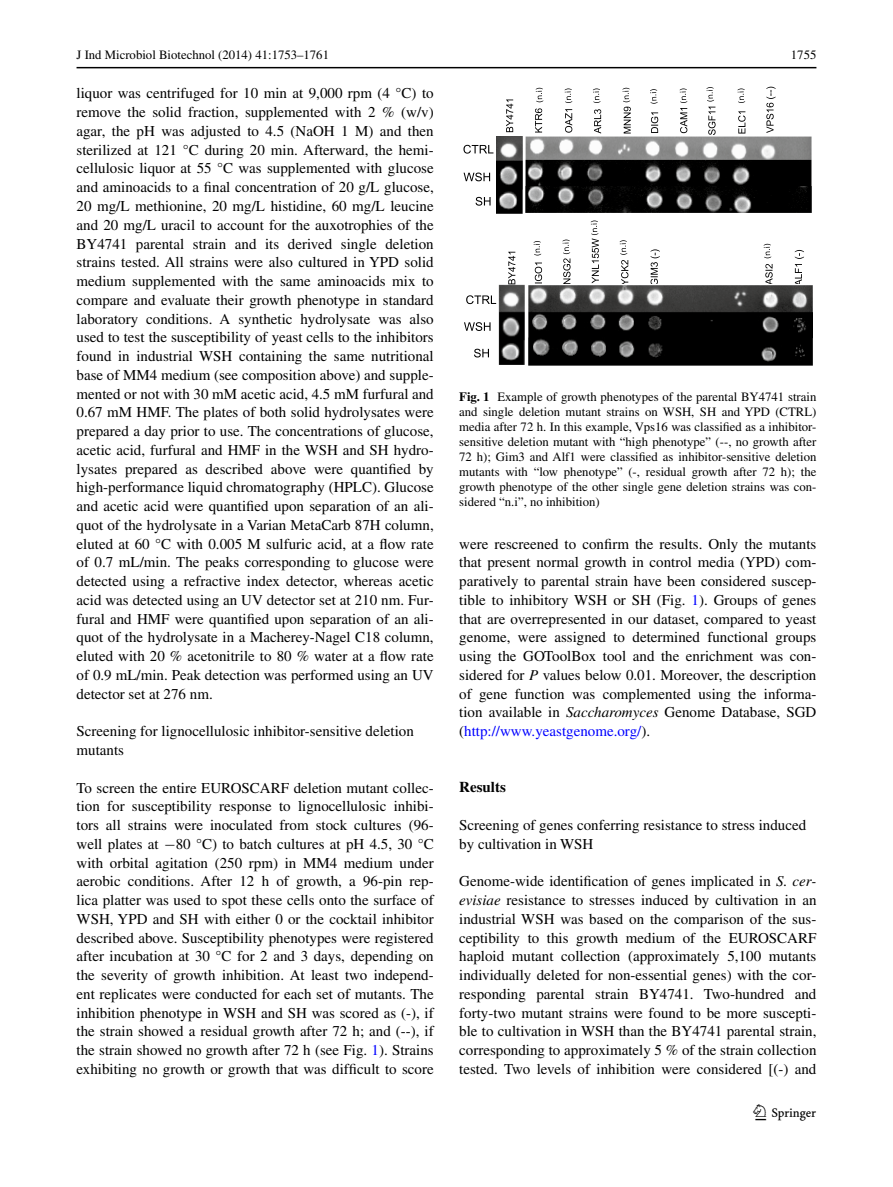
<style>
.page{position:relative;width:893px;height:1187px;background:#fff}
.page>*{position:absolute;margin:0;border:0;box-sizing:border-box;transform-origin:0 0}
.t1{font:22.5px "Springnew";color:#000}
.t2{font:15px/18.8px "Times";color:#000;text-align:justify}
.t3{font:700 15px "Times";color:#000}
.t4{font:12.75px/15px "Times";color:#000;text-align:justify}
.s1{font-family:"MTSY"}
.s2{color:#00f}
.s3{font-weight:700}
.s4{font-style:italic}
</style>
<div class="page">
<hr style="left:77px;top:67px;width:739px;height:1px;background:#000">
<svg style="left:766px;top:87px;width:10px;height:46px"></svg>
<svg style="left:535px;top:108px;width:7px;height:24px"></svg>
<svg style="left:463px;top:145px;width:30px;height:9px"></svg>
<svg style="left:476px;top:197px;width:15px;height:9px"></svg>
<svg style="left:464px;top:172px;width:26px;height:9px"></svg>
<svg style="left:565px;top:109px;width:7px;height:24px"></svg>
<svg style="left:651px;top:112px;width:7px;height:21px"></svg>
<svg style="left:738px;top:111px;width:7px;height:22px"></svg>
<svg style="left:466px;top:295px;width:30px;height:9px"></svg>
<svg style="left:464px;top:322px;width:26px;height:9px"></svg>
<svg style="left:474px;top:349px;width:15px;height:8px"></svg>
<svg style="left:535px;top:262px;width:7px;height:21px"></svg>
<svg style="left:651px;top:249px;width:9px;height:35px"></svg>
<svg style="left:765px;top:264px;width:8px;height:20px"></svg>
<svg style="left:795px;top:250px;width:9px;height:34px"></svg>
<svg style="left:506px;top:99px;width:7px;height:33px"></svg>
<img style="left:498px;top:285px;width:314px;height:80px">
<svg style="left:508px;top:252px;width:7px;height:32px"></svg>
<img style="left:497px;top:136px;width:314px;height:78px">
<svg style="left:594px;top:109px;width:7px;height:24px"></svg>
<svg style="left:536px;top:88px;width:7px;height:14px"></svg>
<svg style="left:565px;top:88px;width:7px;height:15px"></svg>
<svg style="left:593px;top:88px;width:7px;height:15px"></svg>
<svg style="left:623px;top:88px;width:8px;height:45px"></svg>
<svg style="left:650px;top:89px;width:8px;height:15px"></svg>
<svg style="left:680px;top:88px;width:7px;height:45px"></svg>
<svg style="left:706px;top:87px;width:10px;height:48px"></svg>
<svg style="left:738px;top:88px;width:7px;height:15px"></svg>
<svg style="left:534px;top:241px;width:7px;height:14px"></svg>
<svg style="left:563px;top:239px;width:7px;height:45px"></svg>
<svg style="left:591px;top:220px;width:8px;height:63px"></svg>
<svg style="left:620px;top:240px;width:8px;height:44px"></svg>
<svg style="left:764px;top:244px;width:7px;height:14px"></svg>
<p class="t4" style="left:77px;top:48px;width:254px">J Ind Microbiol Biotechnol (2014) 41:1753–1761</p>
<p class="t4" style="left:791px;top:48px;width:27px">1755</p>
<p class="t2" style="left:77px;top:84px;width:359px">liquor was centrifuged for 10 min at 9,000 rpm (4 °C) to remove the solid fraction, supplemented with 2 % (w/v) agar, the pH was adjusted to 4.5 (NaOH 1 M) and then sterilized at 121 °C during 20 min. Afterward, the hemi&shy;cellulosic liquor at 55 °C was supplemented with glucose and aminoacids to a final concentration of 20 g/L glucose, 20 mg/L methionine, 20 mg/L histidine, 60 mg/L leucine and 20 mg/L uracil to account for the auxotrophies of the BY4741 parental strain and its derived single deletion strains tested. All strains were also cultured in YPD solid medium supplemented with the same aminoacids mix to compare and evaluate their growth phenotype in standard laboratory conditions. A synthetic hydrolysate was also used to test the susceptibility of yeast cells to the inhibitors found in industrial WSH containing the same nutritional base of MM4 medium (see composition above) and supple&shy;mented or not with 30 mM acetic acid, 4.5 mM furfural and 0.67 mM HMF. The plates of both solid hydrolysates were prepared a day prior to use. The concentrations of glucose, acetic acid, furfural and HMF in the WSH and SH hydro&shy;lysates prepared as described above were quantified by high-performance liquid chromatography (HPLC). Glucose and acetic acid were quantified upon separation of an ali&shy;quot of the hydrolysate in a Varian MetaCarb 87H column, eluted at 60 °C with 0.005 M sulfuric acid, at a flow rate of 0.7 mL/min. The peaks corresponding to glucose were detected using a refractive index detector, whereas acetic acid was detected using an UV detector set at 210 nm. Fur&shy;fural and HMF were quantified upon separation of an ali&shy;quot of the hydrolysate in a Macherey-Nagel C18 column, eluted with 20 % acetonitrile to 80 % water at a flow rate of 0.9 mL/min. Peak detection was performed using an UV detector set at 276 nm.</p>
<p class="t2" style="left:77px;top:721px;width:339px">Screening for lignocellulosic inhibitor-sensitive deletion mutants</p>
<p class="t2" style="left:77px;top:778px;width:359px">To screen the entire EUROSCARF deletion mutant collec&shy;tion for susceptibility response to lignocellulosic inhibi&shy;tors all strains were inoculated from stock cultures (96- well plates at <span class="s1">−</span>80 °C) to batch cultures at pH 4.5, 30 °C with orbital agitation (250 rpm) in MM4 medium under aerobic conditions. After 12 h of growth, a 96-pin rep&shy;lica platter was used to spot these cells onto the surface of WSH, YPD and SH with either 0 or the cocktail inhibitor described above. Susceptibility phenotypes were registered after incubation at 30 °C for 2 and 3 days, depending on the severity of growth inhibition. At least two independ&shy;ent replicates were conducted for each set of mutants. The inhibition phenotype in WSH and SH was scored as (-), if the strain showed a residual growth after 72 h; and (--), if the strain showed no growth after 72 h (see Fig. <span class="s2">1</span>). Strains exhibiting no growth or growth that was difficult to score</p>
<p class="t4" style="left:459px;top:389px;width:359px"><span class="s3">Fig. 1</span> Example of growth phenotypes of the parental BY4741 strain and single deletion mutant strains on WSH, SH and YPD (CTRL) media after 72 h. In this example, Vps16 was classified as a inhibitor&shy;sensitive deletion mutant with “high phenotype” (--, no growth after 72 h); Gim3 and Alf1 were classified as inhibitor-sensitive deletion mutants with “low phenotype” (-, residual growth after 72 h); the growth phenotype of the other single gene deletion strains was con&shy;sidered “n.i”, no inhibition)</p>
<p class="t2" style="left:459px;top:534px;width:359px">were rescreened to confirm the results. Only the mutants that present normal growth in control media (YPD) com&shy;paratively to parental strain have been considered suscep&shy;tible to inhibitory WSH or SH (Fig. <span class="s2">1</span>). Groups of genes that are overrepresented in our dataset, compared to yeast genome, were assigned to determined functional groups using the GOToolBox tool and the enrichment was con&shy;sidered for <span class="s4">P</span> values below 0.01. Moreover, the description of gene function was complemented using the informa&shy;tion available in <span class="s4">Saccharomyces</span> Genome Database, SGD (<span class="s2">http://www.yeastgenome.org/</span>).</p>
<p class="t3" style="left:459px;top:778px;width:48px">Results</p>
<p class="t2" style="left:459px;top:815px;width:348px">Screening of genes conferring resistance to stress induced by cultivation in WSH</p>
<p class="t2" style="left:459px;top:871px;width:359px">Genome-wide identification of genes implicated in <span class="s4">S. cer&shy;evisiae</span> resistance to stresses induced by cultivation in an industrial WSH was based on the comparison of the sus&shy;ceptibility to this growth medium of the EUROSCARF haploid mutant collection (approximately 5,100 mutants individually deleted for non-essential genes) with the cor&shy;responding parental strain BY4741. Two-hundred and forty-two mutant strains were found to be more suscepti&shy;ble to cultivation in WSH than the BY4741 parental strain, corresponding to approximately 5 % of the strain collection tested. Two levels of inhibition were considered [(-) and</p>
<h1 class="t1" style="left:755px;top:1104px;width:62px">1 3</h1>
</div>
